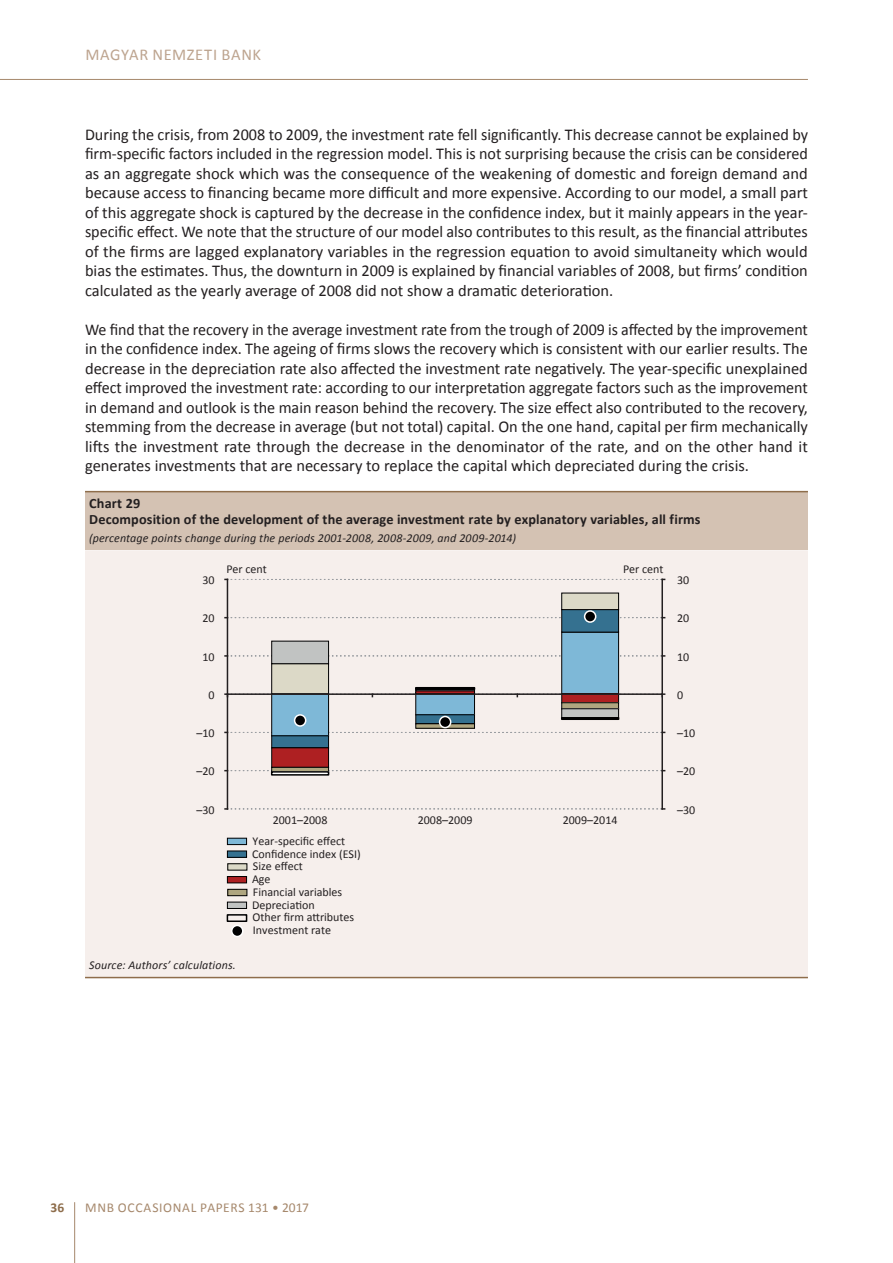
<style>
.page{position:relative;width:893px;height:1263px;background:#fff}
.page>*{position:absolute;margin:0;border:0;box-sizing:border-box;transform-origin:0 0}
.t1{font:16.5px/19.5px "Calibri";color:#231f20;text-align:justify}
.t2{font:16.5px "Calibri";letter-spacing:.04em;color:#bda48f}
.t3{font:700 14.25px/15.8px "Calibri";letter-spacing:.005em;color:#231f20}
.t4{font:13.5px "Calibri";letter-spacing:.025em;color:#a6886c}
.t5{font:13.5px "Calibri";letter-spacing:.045em;color:#a6886c}
.t6{font:700 13.5px "Calibri";color:#8e6d4b}
.t7{font:12px/12.8px "Calibri";color:#231f20}
.t8{font:italic 12px "Calibri";letter-spacing:.01em;color:#231f20}
</style>
<div class="page">
<hr style="left:74px;top:1202px;width:1px;height:61px;background:#a6886c">
<hr style="left:0;top:79px;width:808px;height:1px;background:#a6886c">
<div style="left:85px;top:492px;width:723px;height:58px;background:#d4c2b3"></div>
<div style="left:85px;top:550px;width:723px;height:427px;background:#f6efec"></div>
<hr style="left:85px;top:491px;width:723px;height:1px;background:#8e6d4b">
<hr style="left:85px;top:977px;width:723px;height:1px;background:#8e6d4b">
<div style="left:562px;top:632px;width:57px;height:62px;background:#7eb8d7"></div>
<div style="left:561px;top:632px;width:58px;height:62px;border:1px solid #000001"></div>
<div style="left:416px;top:694px;width:58px;height:21px;background:#7eb8d7"></div>
<div style="left:272px;top:694px;width:57px;height:42px;background:#7eb8d7"></div>
<div style="left:271px;top:693px;width:58px;height:43px;border:1px solid #000001"></div>
<div style="left:562px;top:609px;width:57px;height:23px;background:#357190"></div>
<div style="left:561px;top:609px;width:58px;height:23px;border:1px solid #000001"></div>
<div style="left:416px;top:715px;width:58px;height:9px;background:#357190"></div>
<div style="left:415px;top:714px;width:60px;height:10px;border:1px solid #000001"></div>
<div style="left:272px;top:736px;width:57px;height:12px;background:#357190"></div>
<div style="left:271px;top:735px;width:58px;height:13px;border:1px solid #000001"></div>
<div style="left:562px;top:593px;width:57px;height:16px;background:#dcd9c7"></div>
<div style="left:561px;top:593px;width:58px;height:17px;border:1px solid #000001"></div>
<div style="left:272px;top:664px;width:57px;height:30px;background:#dcd9c7"></div>
<div style="left:271px;top:663px;width:58px;height:31px;border:1px solid #000001"></div>
<div style="left:562px;top:694px;width:57px;height:9px;background:#ae2022"></div>
<div style="left:272px;top:748px;width:57px;height:19px;background:#ae2022"></div>
<div style="left:271px;top:747px;width:58px;height:21px;border:1px solid #000001"></div>
<div style="left:562px;top:703px;width:57px;height:6px;background:#afa680"></div>
<div style="left:561px;top:702px;width:58px;height:7px;border:1px solid #000001"></div>
<hr style="left:416px;top:724px;width:58px;height:4px;background:#afa680">
<div style="left:415px;top:723px;width:60px;height:5px;border:1px solid #000001"></div>
<div style="left:272px;top:767px;width:57px;height:5px;background:#afa680"></div>
<div style="left:271px;top:767px;width:58px;height:5px;border:1px solid #000001"></div>
<div style="left:562px;top:709px;width:57px;height:9px;background:#c1c3c2"></div>
<div style="left:561px;top:708px;width:58px;height:10px;border:1px solid #000001"></div>
<div style="left:415px;top:689px;width:60px;height:2px;border:1px solid #000001"></div>
<div style="left:272px;top:641px;width:57px;height:23px;background:#c1c3c2"></div>
<div style="left:271px;top:641px;width:58px;height:23px;border:1px solid #000001"></div>
<div style="left:561px;top:717px;width:58px;height:3px;border:2px solid #000001"></div>
<div style="left:415px;top:687px;width:60px;height:3px;border:2px solid #000001"></div>
<div style="left:271px;top:771px;width:58px;height:5px;border:2px solid #000001"></div>
<hr style="left:227px;top:579px;width:1px;height:230px;background:#231f20">
<svg style="left:225px;top:808px;width:440px;height:2px"></svg>
<svg style="left:225px;top:770px;width:440px;height:1px"></svg>
<svg style="left:225px;top:732px;width:440px;height:1px"></svg>
<svg style="left:225px;top:693px;width:440px;height:4px"></svg>
<svg style="left:225px;top:655px;width:440px;height:2px"></svg>
<svg style="left:225px;top:617px;width:440px;height:1px"></svg>
<svg style="left:225px;top:579px;width:440px;height:1px"></svg>
<hr style="left:661px;top:579px;width:2px;height:230px;background:#231f20">
<div style="left:295px;top:715px;width:11px;height:11px;background:#000001;border-radius:50%"></div>
<div style="left:294px;top:714px;width:12px;height:13px;border:2px solid #fff;border-radius:50%"></div>
<div style="left:440px;top:716px;width:11px;height:11px;background:#000001;border-radius:50%"></div>
<div style="left:439px;top:716px;width:12px;height:12px;border:2px solid #fff;border-radius:50%"></div>
<div style="left:585px;top:611px;width:11px;height:11px;background:#000001;border-radius:50%"></div>
<div style="left:584px;top:610px;width:12px;height:13px;border:2px solid #fff;border-radius:50%"></div>
<div style="left:227px;top:838px;width:20px;height:6px;background:#7eb8d7"></div>
<div style="left:227px;top:838px;width:20px;height:7px;border:1px solid #000001"></div>
<div style="left:227px;top:851px;width:20px;height:6px;background:#357190"></div>
<div style="left:227px;top:851px;width:20px;height:7px;border:1px solid #000001"></div>
<div style="left:228px;top:864px;width:19px;height:6px;background:#dcd9c7"></div>
<div style="left:227px;top:863px;width:20px;height:7px;border:1px solid #000001"></div>
<div style="left:227px;top:876px;width:20px;height:7px;background:#ae2022"></div>
<div style="left:227px;top:876px;width:20px;height:7px;border:1px solid #000001"></div>
<div style="left:228px;top:889px;width:19px;height:7px;background:#afa680"></div>
<div style="left:227px;top:889px;width:20px;height:7px;border:1px solid #000001"></div>
<div style="left:227px;top:902px;width:20px;height:6px;background:#c1c3c2"></div>
<div style="left:227px;top:902px;width:20px;height:7px;border:1px solid #000001"></div>
<div style="left:227px;top:914px;width:20px;height:8px;border:2px solid #000001"></div>
<div style="left:232px;top:925px;width:11px;height:11px;background:#000001;border-radius:50%"></div>
<div style="left:231px;top:925px;width:13px;height:12px;border:2px solid #fff;border-radius:50%"></div>
<p class="t2" style="left:85px;top:44px;width:177px">MAGYAR NEMZETI BANK</p>
<p class="t1" style="left:85px;top:125px;width:724px">During the crisis, from 2008 to 2009, the investment rate fell significantly. This decrease cannot be explained by firm-specific factors included in the regression model. This is not surprising because the crisis can be considered as an aggregate shock which was the consequence of the weakening of domestic and foreign demand and because access to financing became more difficult and more expensive. According to our model, a small part of this aggregate shock is captured by the decrease in the confidence index, but it mainly appears in the year&shy;specific effect. We note that the structure of our model also contributes to this result, as the financial attributes of the firms are lagged explanatory variables in the regression equation to avoid simultaneity which would bias the estimates. Thus, the downturn in 2009 is explained by financial variables of 2008, but firms’ condition calculated as the yearly average of 2008 did not show a dramatic deterioration.</p>
<p class="t1" style="left:85px;top:320px;width:724px">We find that the recovery in the average investment rate from the trough of 2009 is affected by the improvement in the confidence index. The ageing of firms slows the recovery which is consistent with our earlier results. The decrease in the depreciation rate also affected the investment rate negatively. The year-specific unexplained effect improved the investment rate: according to our interpretation aggregate factors such as the improvement in demand and outlook is the main reason behind the recovery. The size effect also contributed to the recovery, stemming from the decrease in average (but not total) capital. On the one hand, capital per firm mechanically lifts the investment rate through the decrease in the denominator of the rate, and on the other hand it generates investments that are necessary to replace the capital which depreciated during the crisis.</p>
<p class="t3" style="left:89px;top:496px;width:613px">Chart 29<br>Decomposition of the development of the average investment rate by explanatory variables, all firms</p>
<p class="t8" style="left:89px;top:530px;width:428px">(percentage points change during the periods 2001-2008, 2008-2009, and 2009-2014)</p>
<p class="t7" style="left:226px;top:562px;width:42px">Per cent</p>
<p class="t7" style="left:623px;top:562px;width:42px">Per cent</p>
<p class="t7" style="left:202px;top:574px;width:14px">30</p>
<p class="t7" style="left:677px;top:574px;width:14px">30</p>
<p class="t7" style="left:202px;top:612px;width:14px">20</p>
<p class="t7" style="left:677px;top:612px;width:14px">20</p>
<p class="t7" style="left:202px;top:650px;width:14px">10</p>
<p class="t7" style="left:677px;top:650px;width:14px">10</p>
<p class="t7" style="left:208px;top:688px;width:8px">0</p>
<p class="t7" style="left:677px;top:688px;width:8px">0</p>
<p class="t7" style="left:196px;top:727px;width:20px">–10</p>
<p class="t7" style="left:677px;top:727px;width:20px">–10</p>
<p class="t7" style="left:196px;top:765px;width:20px">–20</p>
<p class="t7" style="left:677px;top:765px;width:20px">–20</p>
<p class="t7" style="left:196px;top:803px;width:20px">–30</p>
<p class="t7" style="left:677px;top:803px;width:20px">–30</p>
<p class="t7" style="left:273px;top:814px;width:56px">2001–2008</p>
<p class="t7" style="left:418px;top:814px;width:56px">2008–2009</p>
<p class="t7" style="left:563px;top:814px;width:56px">2009–2014</p>
<p class="t7" style="left:252px;top:834px;width:110px">Year-specific effect<br>Confidence index (ESI)<br>Size effect<br>Age<br>Financial variables<br>Depreciation<br>Other firm attributes<br>Investment rate</p>
<p class="t8" style="left:89px;top:957px;width:148px">Source: Authors’ calculations.</p>
<p class="t6" style="left:51px;top:1199px;width:15px">36</p>
<p class="t5" style="left:85px;top:1199px;width:83px">MNB Occasiona</p>
<p class="t4" style="left:191px;top:1199px;width:26px">l Paper</p>
<p class="t4" style="left:238px;top:1199px;width:72px">s 131 • 2017</p>
</div>
